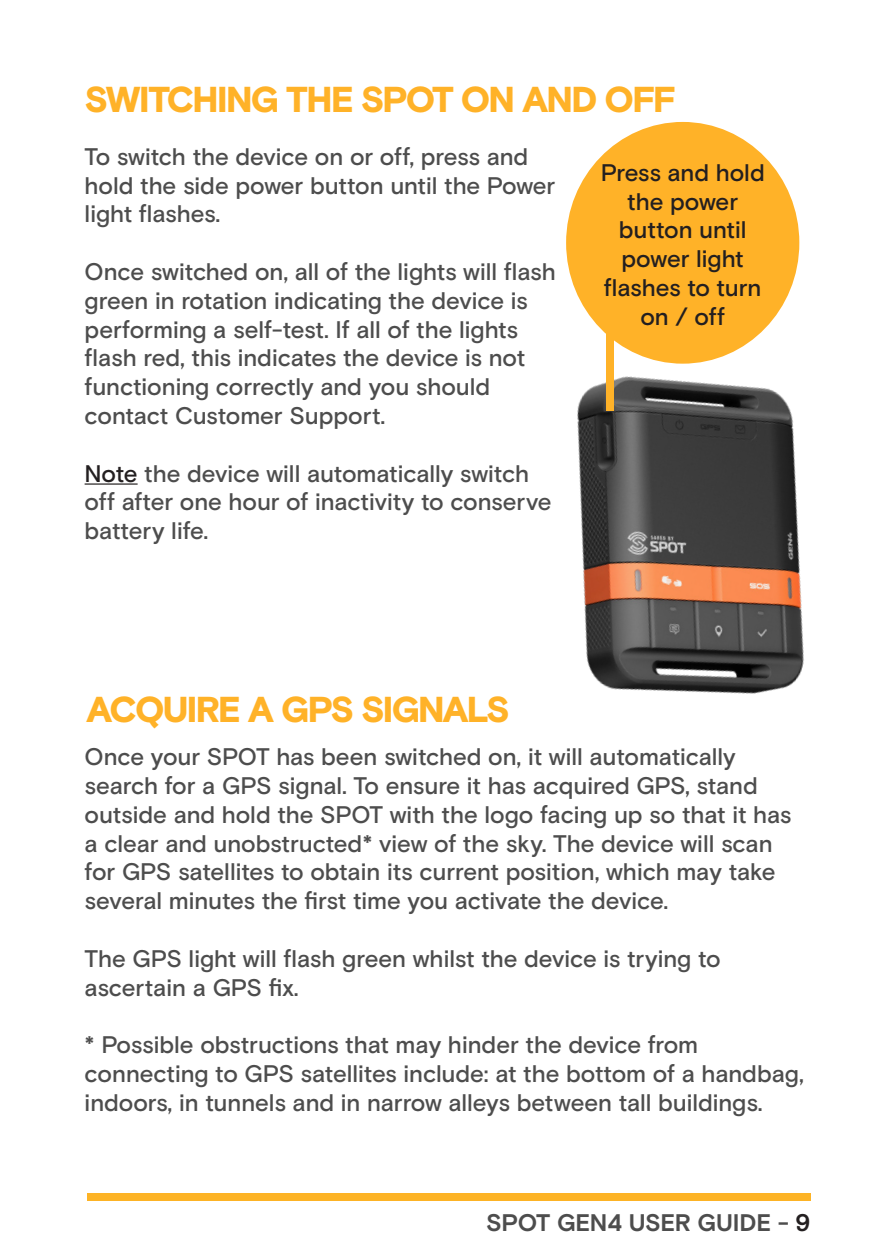
<style>
.page{position:relative;width:893px;height:1259px;background:#fff}
.page>*{position:absolute;margin:0;border:0;box-sizing:border-box;transform-origin:0 0}
.t1{font:900 36px "Basis Grotesque";letter-spacing:-.05em;color:#ffb228}
.t2{font:500 24px/28.8px "Basis Grotesque";letter-spacing:-.005em;color:#4d4d4d}
.t3{font:500 24px/28.8px "Basis Grotesque";letter-spacing:-.005em;color:#231f20;text-align:center}
.t4{font:700 24px "Basis Grotesque";letter-spacing:-.015em;color:#4d4d4d}
.s1{color:#231f20}
</style>
<div class="page">
<div style="left:566px;top:122px;width:233px;height:242px;background:#ffb228;border-radius:50%"></div>
<hr style="left:85px;top:483px;width:53px;height:1px;background:#231f20">
<img style="left:577px;top:376px;width:227px;height:318px">
<div style="left:606px;top:310px;width:8px;height:101px;background:#ffb228"></div>
<div style="left:87px;top:1193px;width:723px;height:8px;background:#fdb325"></div>
<p class="t1" style="left:85px;top:78px;width:593px">SWITCHING THE SPOT ON AND OFF</p>
<p class="t2" style="left:85px;top:143px;width:472px">To switch the device on or off, press and hold the side power button until the Power light flashes.</p>
<p class="t2" style="left:85px;top:258px;width:473px">Once switched on, all of the lights will flash green in rotation indicating the device is performing a self-test. If all of the lights flash red, this indicates the device is not functioning correctly and you should contact Customer Support.</p>
<p class="t2" style="left:85px;top:459px;width:469px"><span class="s1">Note</span> the device will automatically switch off after one hour of inactivity to conserve battery life.</p>
<p class="t3" style="left:601px;top:159px;width:166px">Press and hold the power button until power light flashes to turn on / off</p>
<p class="t1" style="left:86px;top:688px;width:425px">ACQUIRE A GPS SIGNALS</p>
<p class="t2" style="left:85px;top:743px;width:708px">Once your SPOT has been switched on, it will automatically search for a GPS signal. To ensure it has acquired GPS, stand outside and hold the SPOT with the logo facing up so that it has a clear and unobstructed* view of the sky. The device will scan for GPS satellites to obtain its current position, which may take several minutes the first time you activate the device.</p>
<p class="t2" style="left:85px;top:944px;width:638px">The GPS light will flash green whilst the device is trying to ascertain a GPS fix.</p>
<p class="t2" style="left:85px;top:1031px;width:721px">* Possible obstructions that may hinder the device from connecting to GPS satellites include: at the bottom of a handbag, indoors, in tunnels and in narrow alleys between tall buildings.</p>
<p class="t4" style="left:486px;top:1208px;width:326px">SPOT GEN4 USER GUIDE - <span class="s1">9</span></p>
</div>
